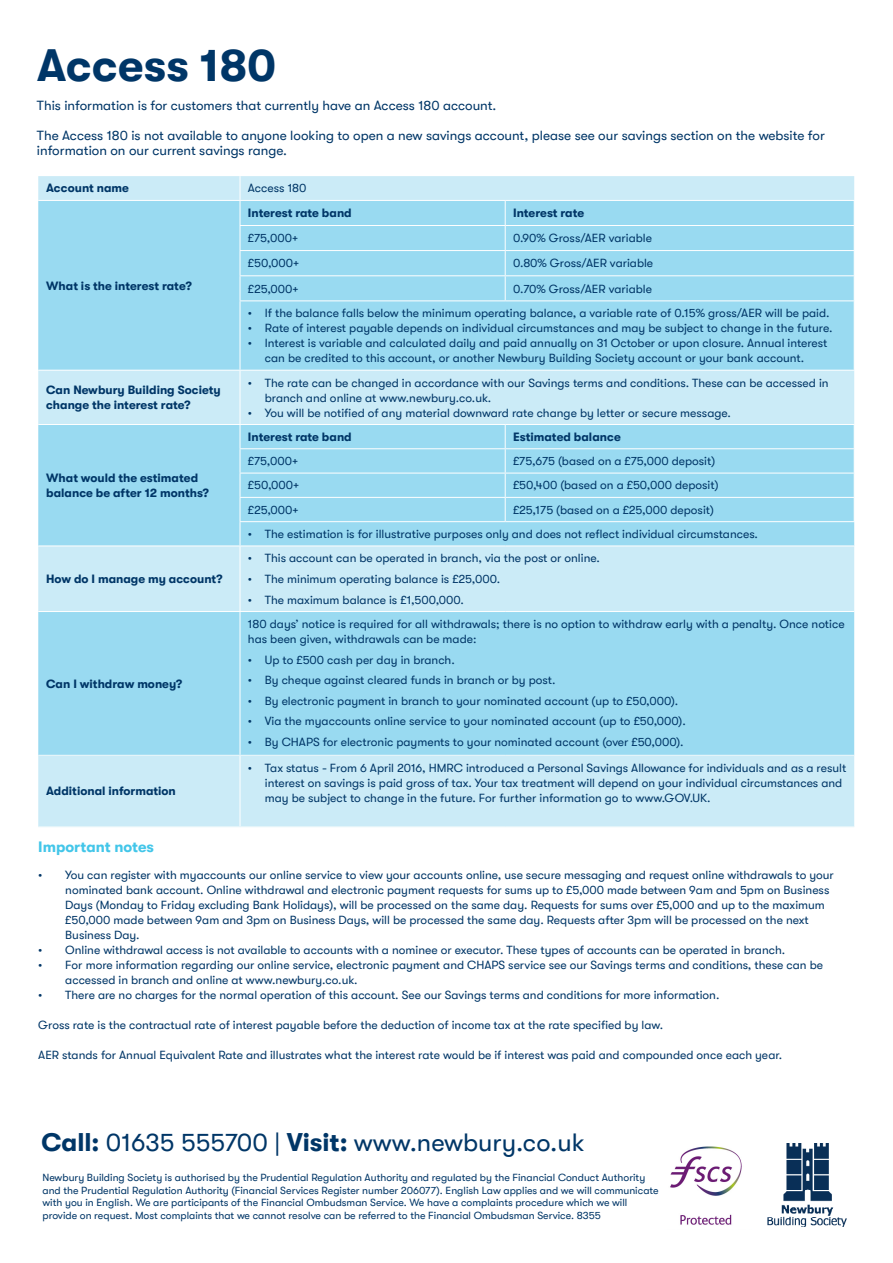
<style>
.page{position:relative;width:893px;height:1263px;background:#fff}
.page>*{position:absolute;margin:0;border:0;box-sizing:border-box;transform-origin:0 0}
.t1{font:700 45.15px "GT Walsheim";color:#003667}
.t2{font:25.5px "GT Walsheim";color:#003667}
.t3{font:700 15px "GT Walsheim";color:#43c6e9}
.t4{font:13.5px/15px "GT Walsheim";color:#003667}
.t5{font:12px/15px "GT Walsheim";color:#003667}
.t6{font:700 12px/15px "GT Walsheim";color:#003667}
.t7{font:10.5px/12.6px "GT Walsheim";color:#003667}
.s1{font-weight:700}
</style>
<div class="page">
<div style="left:38px;top:176px;width:816px;height:650px;background:#cbebf7"></div>
<svg style="left:38px;top:201px;width:816px;height:554px;background:#a4ddf2"></svg>
<hr style="left:38px;top:200px;width:202px;height:1px;background:#fff">
<hr style="left:240px;top:200px;width:265px;height:1px;background:#fff">
<hr style="left:505px;top:200px;width:350px;height:1px;background:#fff">
<hr style="left:240px;top:225px;width:265px;height:1px;background:#fff">
<hr style="left:505px;top:225px;width:350px;height:1px;background:#fff">
<hr style="left:240px;top:250px;width:265px;height:1px;background:#fff">
<hr style="left:505px;top:250px;width:350px;height:1px;background:#fff">
<hr style="left:240px;top:275px;width:265px;height:1px;background:#fff">
<hr style="left:505px;top:275px;width:350px;height:1px;background:#fff">
<hr style="left:240px;top:300px;width:265px;height:1px;background:#fff">
<hr style="left:505px;top:300px;width:350px;height:1px;background:#fff">
<hr style="left:38px;top:370px;width:202px;height:1px;background:#fff">
<hr style="left:240px;top:370px;width:265px;height:1px;background:#fff">
<hr style="left:240px;top:371px;width:1px;height:53px;background:#fff">
<hr style="left:505px;top:370px;width:350px;height:1px;background:#fff">
<hr style="left:240px;top:424px;width:265px;height:1px;background:#fff">
<hr style="left:505px;top:424px;width:350px;height:1px;background:#fff">
<hr style="left:240px;top:448px;width:265px;height:1px;background:#fff">
<hr style="left:505px;top:448px;width:350px;height:1px;background:#fff">
<hr style="left:240px;top:473px;width:265px;height:1px;background:#fff">
<hr style="left:505px;top:473px;width:350px;height:1px;background:#fff">
<hr style="left:240px;top:497px;width:265px;height:1px;background:#fff">
<hr style="left:505px;top:497px;width:350px;height:1px;background:#fff">
<hr style="left:240px;top:521px;width:265px;height:1px;background:#fff">
<hr style="left:505px;top:521px;width:350px;height:1px;background:#fff">
<hr style="left:240px;top:545px;width:265px;height:1px;background:#fff">
<hr style="left:240px;top:546px;width:1px;height:65px;background:#fff">
<hr style="left:505px;top:545px;width:349px;height:1px;background:#fff">
<hr style="left:240px;top:611px;width:265px;height:1px;background:#fff">
<hr style="left:240px;top:612px;width:1px;height:143px;background:#fff">
<hr style="left:505px;top:611px;width:349px;height:1px;background:#fff">
<hr style="left:240px;top:756px;width:1px;height:70px;background:#fff">
<hr style="left:38px;top:424px;width:202px;height:1px;background:#fff">
<hr style="left:38px;top:545px;width:202px;height:1px;background:#fff">
<hr style="left:38px;top:611px;width:202px;height:1px;background:#fff">
<hr style="left:38px;top:755px;width:202px;height:1px;background:#edf8fb">
<hr style="left:240px;top:755px;width:265px;height:1px;background:#edf8fb">
<hr style="left:505px;top:755px;width:349px;height:1px;background:#edf8fb">
<hr style="left:38px;top:826px;width:202px;height:1px;background:#edf8fb">
<hr style="left:240px;top:826px;width:265px;height:1px;background:#edf8fb">
<hr style="left:505px;top:826px;width:349px;height:1px;background:#edf8fb">
<svg style="left:240px;top:176px;width:1px;height:124px"></svg>
<svg style="left:505px;top:201px;width:1px;height:99px"></svg>
<hr style="left:240px;top:301px;width:1px;height:69px;background:#fff">
<svg style="left:240px;top:425px;width:1px;height:120px"></svg>
<svg style="left:505px;top:425px;width:1px;height:96px"></svg>
<img style="left:767px;top:1144px;width:80px;height:83px">
<img style="left:670px;top:1146px;width:72px;height:79px">
<p class="t1" style="left:37px;top:41px;width:241px">Access 180</p>
<p class="t4" style="left:37px;top:98px;width:461px">This information is for customers that currently have an Access 180 account.</p>
<p class="t4" style="left:37px;top:128px;width:789px">The Access 180 is not available to anyone looking to open a new savings account, please see our savings section on the website for information on our current savings range.</p>
<p class="t6" style="left:46px;top:181px;width:84px">Account name</p>
<p class="t5" style="left:248px;top:181px;width:60px">Access 180</p>
<p class="t6" style="left:46px;top:278px;width:147px">What is the interest rate?</p>
<p class="t6" style="left:248px;top:205px;width:105px">Interest rate band</p>
<p class="t6" style="left:513px;top:205px;width:73px">Interest rate</p>
<p class="t5" style="left:248px;top:231px;width:52px">£75,000+</p>
<p class="t5" style="left:513px;top:231px;width:140px">0.90% Gross/AER variable</p>
<p class="t5" style="left:248px;top:256px;width:53px">£50,000+</p>
<p class="t5" style="left:513px;top:256px;width:142px">0.80% Gross/AER variable</p>
<p class="t5" style="left:248px;top:281px;width:52px">£25,000+</p>
<p class="t5" style="left:513px;top:281px;width:140px">0.70% Gross/AER variable</p>
<p class="t5" style="left:248px;top:306px;width:583px">• If the balance falls below the minimum operating balance, a variable rate of 0.15% gross/AER will be paid.</p>
<p class="t5" style="left:248px;top:321px;width:586px">• Rate of interest payable depends on individual circumstances and may be subject to change in the future.</p>
<p class="t5" style="left:248px;top:336px;width:581px;text-align:center">• Interest is variable and calculated daily and paid annually on 31 October or upon closure. Annual interest can be credited to this account, or another Newbury Building Society account or your bank account.</p>
<p class="t6" style="left:46px;top:382px;width:176px">Can Newbury Building Society change the interest rate?</p>
<p class="t5" style="left:265px;top:375px;width:565px;text-indent:-17px">• The rate can be changed in accordance with our Savings terms and conditions. These can be accessed in branch and online at www.newbury.co.uk.</p>
<p class="t5" style="left:248px;top:405px;width:484px">• You will be notified of any material downward rate change by letter or secure message.</p>
<p class="t6" style="left:46px;top:470px;width:164px">What would the estimated balance be after 12 months?</p>
<p class="t6" style="left:46px;top:571px;width:178px">How do I manage my account?</p>
<p class="t6" style="left:46px;top:676px;width:138px">Can I withdraw money?</p>
<p class="t6" style="left:46px;top:784px;width:131px">Additional information</p>
<p class="t3" style="left:38px;top:838px;width:117px">Important notes</p>
<p class="t6" style="left:248px;top:429px;width:105px">Interest rate band</p>
<p class="t6" style="left:513px;top:429px;width:109px">Estimated balance</p>
<p class="t5" style="left:248px;top:454px;width:52px">£75,000+</p>
<p class="t5" style="left:513px;top:454px;width:204px">£75,675 (based on a £75,000 deposit)</p>
<p class="t5" style="left:248px;top:478px;width:53px">£50,000+</p>
<p class="t5" style="left:513px;top:478px;width:207px">£50,400 (based on a £50,000 deposit)</p>
<p class="t5" style="left:248px;top:502px;width:52px">£25,000+</p>
<p class="t5" style="left:513px;top:502px;width:202px">£25,175 (based on a £25,000 deposit)</p>
<p class="t5" style="left:248px;top:526px;width:511px">• The estimation is for illustrative purposes only and does not reflect individual circumstances.</p>
<p class="t5" style="left:248px;top:551px;width:353px">• This account can be operated in branch, via the post or online.</p>
<p class="t5" style="left:248px;top:571px;width:254px">• The minimum operating balance is £25,000.</p>
<p class="t5" style="left:248px;top:592px;width:217px">• The maximum balance is £1,500,000.</p>
<p class="t5" style="left:248px;top:616px;width:598px">180 days’ notice is required for all withdrawals; there is no option to withdraw early with a penalty. Once notice has been given, withdrawals can be made:</p>
<p class="t5" style="left:248px;top:652px;width:208px">• Up to £500 cash per day in branch.</p>
<p class="t5" style="left:248px;top:673px;width:309px">• By cheque against cleared funds in branch or by post.</p>
<p class="t5" style="left:248px;top:693px;width:432px">• By electronic payment in branch to your nominated account (up to £50,000).</p>
<p class="t5" style="left:248px;top:714px;width:439px">• Via the myaccounts online service to your nominated account (up to £50,000).</p>
<p class="t5" style="left:248px;top:734px;width:437px">• By CHAPS for electronic payments to your nominated account (over £50,000).</p>
<p class="t5" style="left:265px;top:760px;width:583px;text-indent:-17px">• Tax status - From 6 April 2016, HMRC introduced a Personal Savings Allowance for individuals and as a result interest on savings is paid gross of tax. Your tax treatment will depend on your individual circumstances and may be subject to change in the future. For further information go to www.GOV.UK.</p>
<p class="t5" style="left:65px;top:867px;width:770px;text-indent:-27px">• You can register with myaccounts our online service to view your accounts online, use secure messaging and request online withdrawals to your nominated bank account. Online withdrawal and electronic payment requests for sums up to £5,000 made between 9am and 5pm on Business Days (Monday to Friday excluding Bank Holidays), will be processed on the same day. Requests for sums over £5,000 and up to the maximum £50,000 made between 9am and 3pm on Business Days, will be processed the same day. Requests after 3pm will be processed on the next Business Day.</p>
<p class="t5" style="left:38px;top:942px;width:748px">• Online withdrawal access is not available to accounts with a nominee or executor. These types of accounts can be operated in branch.</p>
<p class="t5" style="left:65px;top:957px;width:759px;text-indent:-27px">• For more information regarding our online service, electronic payment and CHAPS service see our Savings terms and conditions, these can be accessed in branch and online at www.newbury.co.uk.</p>
<p class="t5" style="left:38px;top:987px;width:683px">• There are no charges for the normal operation of this account. See our Savings terms and conditions for more information.</p>
<p class="t5" style="left:38px;top:1017px;width:626px">Gross rate is the contractual rate of interest payable before the deduction of income tax at the rate specified by law.</p>
<p class="t5" style="left:38px;top:1047px;width:746px">AER stands for Annual Equivalent Rate and illustrates what the interest rate would be if interest was paid and compounded once each year.</p>
<p class="t2" style="left:41px;top:1128px;width:545px"><span class="s1">Call:</span> 01635 555700 | <span class="s1">Visit:</span> www.newbury.co.uk</p>
<p class="t7" style="left:42px;top:1171px;width:618px">Newbury Building Society is authorised by the Prudential Regulation Authority and regulated by the Financial Conduct Authority and the Prudential Regulation Authority (Financial Services Register number 206077). English Law applies and we will communicate with you in English. We are participants of the Financial Ombudsman Service. We have a complaints procedure which we will provide on request. Most complaints that we cannot resolve can be referred to the Financial Ombudsman Service. 8355</p>
</div>
